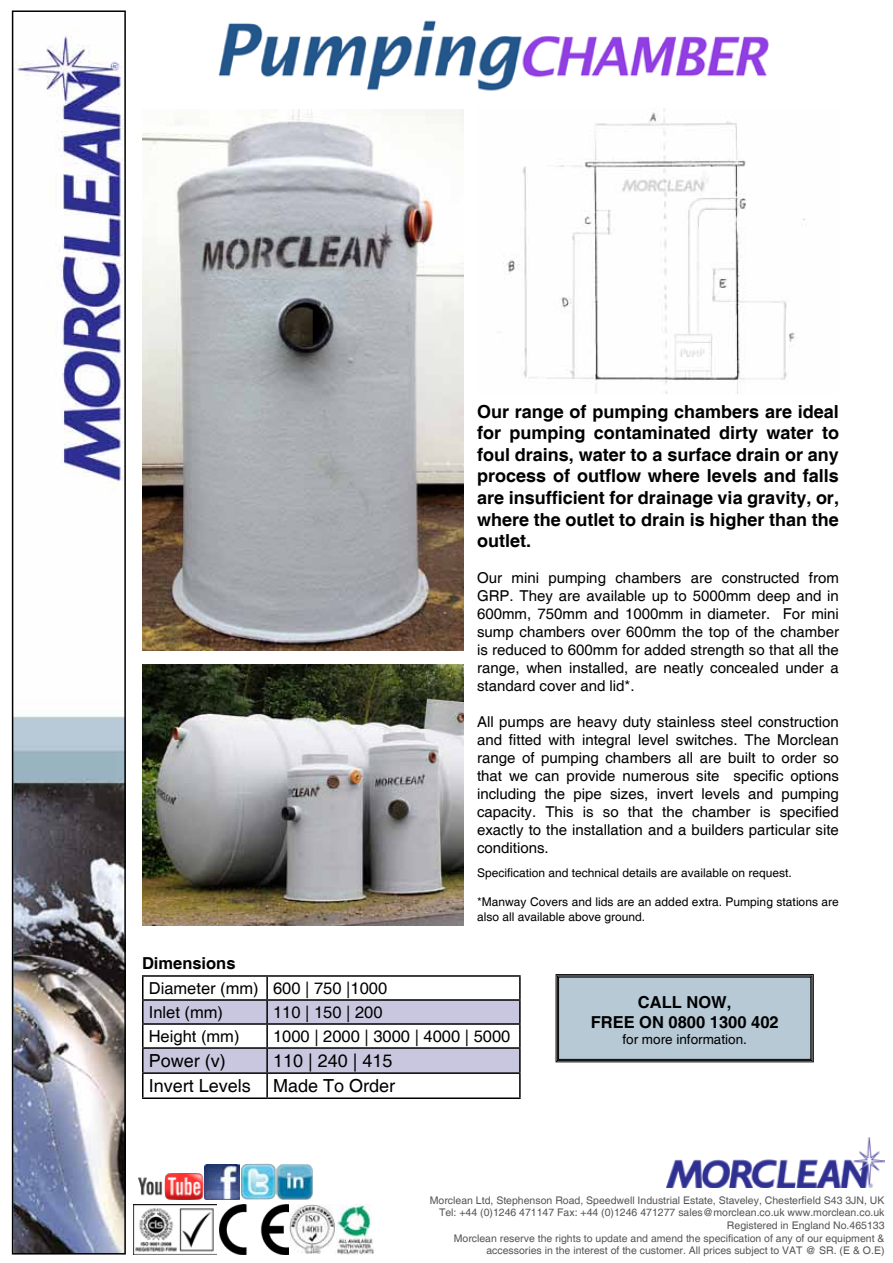
<style>
.page{position:relative;width:893px;height:1263px;background:#fff}
.page>*{position:absolute;margin:0;border:0;box-sizing:border-box;transform-origin:0 0}
.t1{font:700 18px/21.6px "Helvetica";color:#000;text-align:justify}
.t2{font:18px/25px "Helvetica";color:#000;text-align:right}
.t3{font:16.5px/24px "Helvetica";color:#000}
.t4{font:700 16.5px/19.8px "Helvetica";color:#000;text-align:center}
.t5{font:15px/18px "Helvetica";color:#000;text-align:justify}
.t6{font:13.5px "Helvetica";color:#000}
.t7{font:12px/14.4px "Helvetica";color:#000}
.t8{font:10.5px/12.6px "Helvetica";color:#565659;text-align:right}
</style>
<div class="page">
<img style="left:15px;top:36px;width:108px;height:1215px">
<div style="left:12px;top:10px;width:114px;height:1244px;border:2px solid #000"></div>
<div style="left:556px;top:974px;width:258px;height:88px;background:#b7c9d5"></div>
<div style="left:557px;top:975px;width:255px;height:86px;border:1px solid #000"></div>
<div style="left:558px;top:977px;width:253px;height:83px;border:1px solid #000"></div>
<img style="left:142px;top:109px;width:321px;height:541px">
<img style="left:503px;top:109px;width:303px;height:285px">
<svg style="left:144px;top:1001px;width:375px;height:71px"></svg>
<hr style="left:142px;top:975px;width:125px;height:2px;background:#000">
<hr style="left:142px;top:977px;width:2px;height:22px;background:#000">
<hr style="left:267px;top:975px;width:254px;height:2px;background:#000">
<hr style="left:266px;top:977px;width:2px;height:22px;background:#000">
<hr style="left:519px;top:977px;width:2px;height:22px;background:#000">
<hr style="left:142px;top:999px;width:125px;height:2px;background:#000">
<hr style="left:142px;top:1001px;width:2px;height:22px;background:#000">
<hr style="left:267px;top:999px;width:254px;height:2px;background:#000">
<hr style="left:266px;top:1001px;width:2px;height:22px;background:#000">
<hr style="left:519px;top:1001px;width:2px;height:22px;background:#000">
<hr style="left:142px;top:1023px;width:125px;height:2px;background:#000">
<hr style="left:142px;top:1025px;width:2px;height:22px;background:#000">
<hr style="left:267px;top:1023px;width:254px;height:2px;background:#000">
<hr style="left:266px;top:1025px;width:2px;height:22px;background:#000">
<hr style="left:519px;top:1025px;width:2px;height:22px;background:#000">
<hr style="left:142px;top:1047px;width:125px;height:2px;background:#000">
<hr style="left:142px;top:1049px;width:2px;height:23px;background:#000">
<hr style="left:267px;top:1047px;width:254px;height:2px;background:#000">
<hr style="left:266px;top:1049px;width:2px;height:23px;background:#000">
<hr style="left:519px;top:1049px;width:2px;height:23px;background:#000">
<hr style="left:142px;top:1072px;width:125px;height:2px;background:#000">
<hr style="left:142px;top:1074px;width:2px;height:23px;background:#000">
<hr style="left:267px;top:1072px;width:254px;height:2px;background:#000">
<hr style="left:266px;top:1074px;width:2px;height:23px;background:#000">
<hr style="left:519px;top:1074px;width:2px;height:23px;background:#000">
<hr style="left:142px;top:1097px;width:125px;height:2px;background:#000">
<hr style="left:267px;top:1097px;width:254px;height:2px;background:#000">
<img style="left:142px;top:664px;width:321px;height:261px">
<img style="left:667px;top:1137px;width:217px;height:50px">
<img style="left:204px;top:1164px;width:35px;height:35px">
<img style="left:242px;top:1164px;width:70px;height:35px">
<img style="left:138px;top:1173px;width:66px;height:26px">
<img style="left:134px;top:1205px;width:83px;height:49px">
<img style="left:219px;top:1205px;width:154px;height:49px">
<img style="left:218px;top:20px;width:551px;height:71px">
<p class="t1" style="left:477px;top:401px;width:363px">Our range of pumping chambers are ideal for pumping contaminated dirty water to foul drains, water to a surface drain or any process of outflow where levels and falls are insufficient for drainage via gravity, or, where the outlet to drain is higher than the outlet.</p>
<p class="t5" style="left:477px;top:569px;width:363px">Our mini pumping chambers are constructed from GRP. They are available up to 5000mm deep and in 600mm, 750mm and 1000mm in diameter. For mini sump chambers over 600mm the top of the chamber is reduced to 600mm for added strength so that all the range, when installed, are neatly concealed under a standard cover and lid*.</p>
<p class="t5" style="left:477px;top:713px;width:363px">All pumps are heavy duty stainless steel construction and fitted with integral level switches. The Morclean range of pumping chambers all are built to order so that we can provide numerous site specific options including the pipe sizes, invert levels and pumping capacity. This is so that the chamber is specified exactly to the installation and a builders particular site conditions.</p>
<p class="t7" style="left:477px;top:866px;width:316px">Specification and technical details are available on request.</p>
<p class="t7" style="left:477px;top:895px;width:363px">*Manway Covers and lids are an added extra. Pumping stations are also all available above ground.</p>
<p class="t4" style="left:142px;top:954px;width:95px">Dimensions</p>
<p class="t3" style="left:149px;top:977px;width:240px">Diameter (mm) 600 | 750 |1000<br>Inlet (mm)</p>
<p class="t3" style="left:273px;top:1001px;width:111px">110 | 150 | 200</p>
<p class="t3" style="left:149px;top:1025px;width:92px">Height (mm)</p>
<p class="t3" style="left:273px;top:1025px;width:239px">1000 | 2000 | 3000 | 4000 | 5000</p>
<p class="t2" style="left:149px;top:1049px;width:79px">Power (v)</p>
<p class="t2" style="left:149px;top:1049px;width:248px">110 | 240 | 415<br>Invert Levels Made To Order</p>
<p class="t4" style="left:591px;top:993px;width:190px">CALL NOW,<br>FREE ON 0800 1300 402</p>
<p class="t6" style="left:622px;top:1031px;width:126px">for more information.</p>
<p class="t8" style="left:430px;top:1194px;width:456px">Morclean Ltd, Stephenson Road, Speedwell Industrial Estate, Staveley, Chesterfield S43 3JN, UK Tel: +44 (0)1246 471147 Fax: +44 (0)1246 471277 sales@morclean.co.uk www.morclean.co.uk Registered in England No.465133<br>Morclean reserve the rights to update and amend the specification of any of our equipment &amp; accessories in the interest of the customer. All prices subject to VAT @ SR. (E &amp; O.E)</p>
</div>
